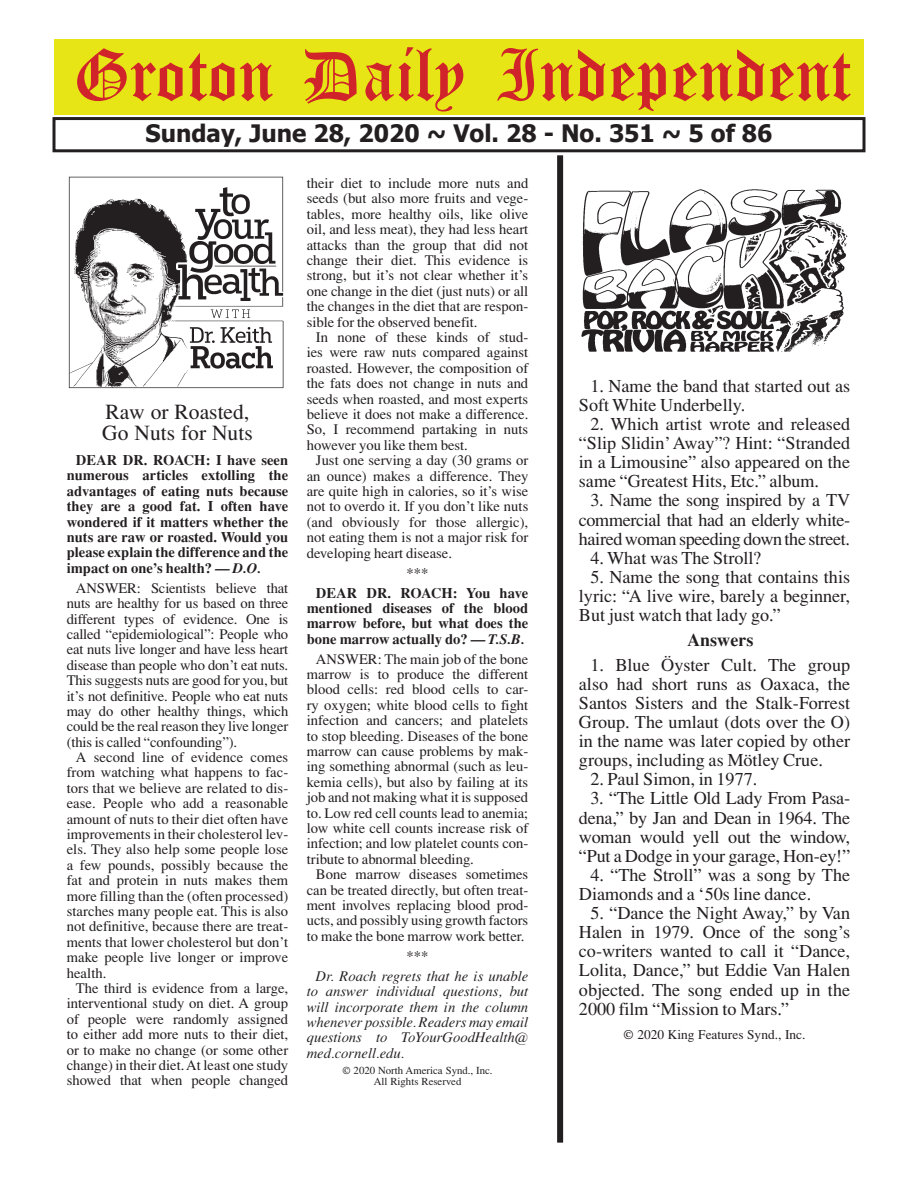
<style>
.page{position:relative;width:918px;height:1188px;background:#fff}
.page>*{position:absolute;margin:0;border:0;box-sizing:border-box;transform-origin:0 0}
.t1{font:54px "Old English Five";color:#d1232a}
.t2{font:700 24px "Tahoma";color:#231f20}
.t3{font:21.6px/21.6px "Times";color:#231f20}
.t4{font:18.15px/19px "Times";color:#231f20;text-align:justify}
.t5{font:700 18.15px "Times";color:#231f20}
.t6{font:14.55px/15.5px "Times";color:#231f20;text-align:justify}
.t7{font:700 14.55px/15.5px "Times";color:#231f20;text-align:justify}
.t8{font:italic 14.55px/15.5px "Times";color:#231f20;text-align:justify}
.t9{font:13.35px "Times";color:#231f20}
.t10{font:10.8px/10.8px "Times";color:#231f20;text-align:center}
.s1{font-style:italic}
</style>
<div class="page">
<div style="left:52px;top:117px;width:814px;height:35px;border:3px solid #231f20"></div>
<div style="left:54px;top:40px;width:810px;height:75px;background:#e7e515"></div>
<div style="left:557px;top:155px;width:6px;height:988px;background:#231f20"></div>
<img style="left:68px;top:176px;width:216px;height:213px">
<img style="left:581px;top:189px;width:267px;height:164px">
<h1 class="t1" style="left:73px;top:50px;width:779px">Groton Daily Independent</h1>
<h2 class="t2" style="left:146px;top:116px;width:628px">Sunday, June 28, 2020 ~ Vol. 28 - No. 351 ~ 5 of 86</h2>
<h3 class="t3" style="left:102px;top:401px;width:152px">Raw or Roasted,<br>Go Nuts for Nuts</h3>
<p class="t7" style="left:67px;top:452px;width:223px;text-indent:9px">DEAR DR. ROACH: I have seen numerous articles extolling the advantages of eating nuts because they are a good fat. I often have wondered if it matters whether the nuts are raw or roasted. Would you please explain the difference and the impact on one’s health? <span class="s1">— D.O.</span></p>
<p class="t6" style="left:67px;top:580px;width:223px;text-indent:9px">ANSWER: Scientists believe that nuts are healthy for us based on three different types of evidence. One is called “epidemiological”: People who eat nuts live longer and have less heart disease than people who don’t eat nuts.<br>This suggests nuts are good for you, but it’s not definitive. People who eat nuts may do other healthy things, which could be the real reason they live longer (this is called “confounding”).</p>
<p class="t6" style="left:67px;top:749px;width:223px;text-indent:9px">A second line of evidence comes from watching what happens to fac&shy;tors that we believe are related to dis&shy;ease. People who add a reasonable amount of nuts to their diet often have improvements in their cholesterol lev&shy;els. They also help some people lose a few pounds, possibly because the fat and protein in nuts makes them more filling than the (often processed) starches many people eat. This is also not definitive, because there are treat&shy;ments that lower cholesterol but don’t make people live longer or improve health.</p>
<p class="t6" style="left:67px;top:980px;width:223px;text-indent:9px">The third is evidence from a large, interventional study on diet. A group of people were randomly assigned to either add more nuts to their diet, or to make no change (or some other change) in their diet. At least one study showed that when people changed</p>
<p class="t6" style="left:307px;top:175px;width:223px">their diet to include more nuts and seeds (but also more fruits and vege&shy;tables, more healthy oils, like olive oil, and less meat), they had less heart attacks than the group that did not change their diet. This evidence is strong, but it’s not clear whether it’s one change in the diet (just nuts) or all the changes in the diet that are respon&shy;sible for the observed benefit.</p>
<p class="t6" style="left:307px;top:329px;width:223px;text-indent:9px">In none of these kinds of stud&shy;ies were raw nuts compared against roasted. However, the composition of the fats does not change in nuts and seeds when roasted, and most experts believe it does not make a difference.<br>So, I recommend partaking in nuts however you like them best.</p>
<p class="t6" style="left:307px;top:453px;width:223px;text-indent:9px">Just one serving a day (30 grams or an ounce) makes a difference. They are quite high in calories, so it’s wise not to overdo it. If you don’t like nuts (and obviously for those allergic), not eating them is not a major risk for developing heart disease.</p>
<p class="t6" style="left:407px;top:565px;width:23px">***</p>
<p class="t7" style="left:307px;top:585px;width:223px;text-indent:9px">DEAR DR. ROACH: You have mentioned diseases of the blood marrow before, but what does the bone marrow actually do? <span class="s1">— T.S.B.</span></p>
<p class="t6" style="left:307px;top:651px;width:223px;text-indent:9px">ANSWER: The main job of the bone marrow is to produce the different blood cells: red blood cells to car&shy;ry oxygen; white blood cells to fight infection and cancers; and platelets to stop bleeding. Diseases of the bone marrow can cause problems by mak&shy;ing something abnormal (such as leu&shy;kemia cells), but also by failing at its job and not making what it is supposed to. Low red cell counts lead to anemia; low white cell counts increase risk of infection; and low platelet counts con&shy;tribute to abnormal bleeding.</p>
<p class="t6" style="left:307px;top:867px;width:223px;text-indent:9px">Bone marrow diseases sometimes can be treated directly, but often treat&shy;ment involves replacing blood prod&shy;ucts, and possibly using growth factors to make the bone marrow work better.</p>
<p class="t6" style="left:407px;top:948px;width:23px">***</p>
<p class="t8" style="left:307px;top:968px;width:223px;text-indent:9px">Dr. Roach regrets that he is unable to answer individual questions, but will incorporate them in the column whenever possible. Readers may email questions to ToYourGoodHealth@ med.cornell.edu.</p>
<p class="t10" style="left:342px;top:1065px;width:152px">© 2020 North America Synd., Inc.<br>All Rights Reserved</p>
<p class="t4" style="left:579px;top:376px;width:273px;text-indent:11px">1. Name the band that started out as<br>Soft White Underbelly.</p>
<p class="t4" style="left:579px;top:414px;width:273px;text-indent:11px">2. Which artist wrote and released “Slip Slidin’ Away”? Hint: “Stranded in a Limousine” also appeared on the same “Greatest Hits, Etc.” album.</p>
<p class="t4" style="left:579px;top:491px;width:273px;text-indent:11px">3. Name the song inspired by a TV commercial that had an elderly white&shy;haired woman speeding down the street.</p>
<p class="t4" style="left:590px;top:548px;width:173px">4. What was The Stroll?</p>
<p class="t4" style="left:579px;top:567px;width:273px;text-indent:11px">5. Name the song that contains this lyric: “A live wire, barely a beginner, But just watch that lady go.”</p>
<p class="t5" style="left:687px;top:628px;width:68px">Answers</p>
<p class="t4" style="left:579px;top:655px;width:273px;text-indent:11px">1. Blue Öyster Cult. The group also had short runs as Oaxaca, the Santos Sisters and the Stalk-Forrest Group. The umlaut (dots over the O) in the name was later copied by other groups, including as Mötley Crue.</p>
<p class="t4" style="left:590px;top:770px;width:168px">2. Paul Simon, in 1977.</p>
<p class="t4" style="left:579px;top:789px;width:273px;text-indent:11px">3. “The Little Old Lady From Pasa&shy;dena,” by Jan and Dean in 1964. The woman would yell out the window, “Put a Dodge in your garage, Hon-ey!”</p>
<p class="t4" style="left:579px;top:865px;width:273px;text-indent:11px">4. “The Stroll” was a song by The<br>Diamonds and a ‘50s line dance.</p>
<p class="t4" style="left:579px;top:903px;width:273px;text-indent:11px">5. “Dance the Night Away,” by Van Halen in 1979. Once of the song’s co-writers wanted to call it “Dance, Lolita, Dance,” but Eddie Van Halen objected. The song ended up in the 2000 film “Mission to Mars.”</p>
<p class="t9" style="left:624px;top:1027px;width:183px">© 2020 King Features Synd., Inc.</p>
</div>
